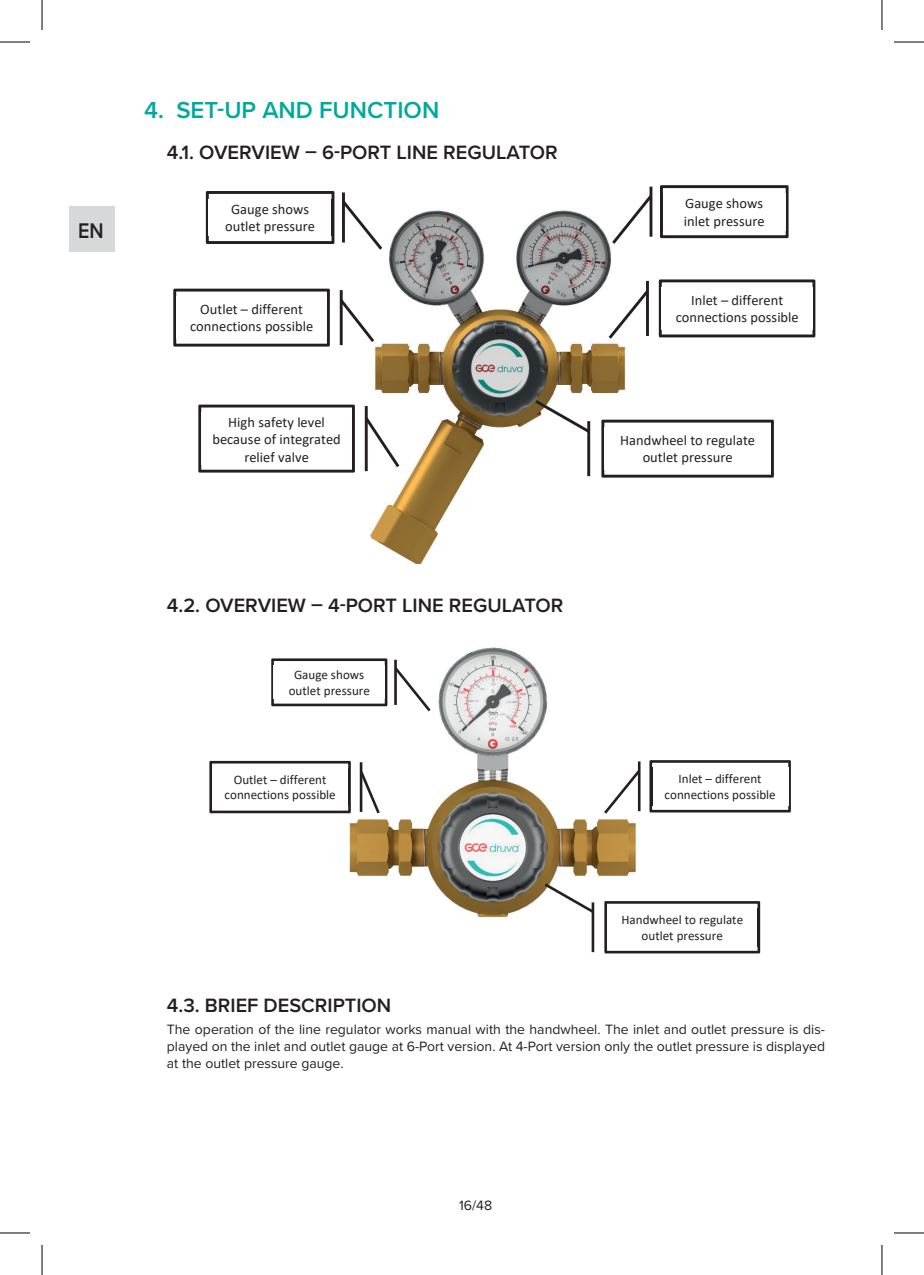
<style>
.page{position:relative;width:924px;height:1275px;background:#fff}
.page>*{position:absolute;margin:0;border:0;box-sizing:border-box;transform-origin:0 0}
.t1{font:600 24px "Proxima Nova";color:#00a99d}
.t2{font:600 22px "Proxima Nova";color:#231f20;scale:.89 1}
.t3{font:600 20px "Proxima Nova";color:#231f20}
.t4{font:14.4px/17.8px "Calibri";color:#231f20;text-align:center}
.t5{font:14px/16.8px "Proxima Nova";color:#231f20;text-align:justify}
.t6{font:13px/15.8px "Calibri";color:#231f20;text-align:center}
</style>
<div class="page">
<div style="left:69px;top:206px;width:46px;height:46px;background:#d7d8da"></div>
<img style="left:344px;top:210px;width:304px;height:354px">
<svg style="left:609px;top:185px;width:179px;height:62px"></svg>
<img style="left:663px;top:193px;width:122px;height:37px">
<img style="left:662px;top:193px;width:1px;height:37px">
<svg style="left:658px;top:279px;width:157px;height:58px"></svg>
<hr style="left:645px;top:281px;width:3px;height:55px;background:#231f20">
<svg style="left:605px;top:287px;width:44px;height:55px"></svg>
<img style="left:661px;top:287px;width:151px;height:42px">
<svg style="left:601px;top:420px;width:172px;height:57px"></svg>
<hr style="left:587px;top:421px;width:3px;height:55px;background:#231f20">
<svg style="left:532px;top:397px;width:60px;height:38px"></svg>
<img style="left:604px;top:428px;width:166px;height:41px">
<svg style="left:206px;top:191px;width:179px;height:62px"></svg>
<img style="left:209px;top:199px;width:122px;height:37px">
<img style="left:331px;top:199px;width:1px;height:37px">
<svg style="left:173px;top:289px;width:157px;height:57px"></svg>
<hr style="left:339px;top:290px;width:3px;height:55px;background:#231f20">
<svg style="left:339px;top:296px;width:38px;height:49px"></svg>
<img style="left:176px;top:297px;width:151px;height:41px">
<svg style="left:198px;top:404px;width:157px;height:68px"></svg>
<hr style="left:364px;top:406px;width:3px;height:65px;background:#231f20">
<svg style="left:362px;top:414px;width:40px;height:56px"></svg>
<img style="left:201px;top:413px;width:151px;height:51px">
<img style="left:336px;top:647px;width:317px;height:277px">
<svg style="left:649px;top:760px;width:141px;height:52px"></svg>
<hr style="left:637px;top:761px;width:3px;height:50px;background:#231f20">
<svg style="left:601px;top:767px;width:41px;height:49px"></svg>
<img style="left:652px;top:767px;width:135px;height:38px">
<img style="left:651px;top:767px;width:1px;height:38px">
<svg style="left:604px;top:901px;width:155px;height:52px"></svg>
<hr style="left:591px;top:902px;width:3px;height:50px;background:#231f20">
<svg style="left:541px;top:881px;width:55px;height:34px"></svg>
<img style="left:606px;top:908px;width:151px;height:38px">
<img style="left:757px;top:908px;width:1px;height:38px">
<svg style="left:271px;top:658px;width:162px;height:56px"></svg>
<img style="left:274px;top:665px;width:110px;height:34px">
<svg style="left:209px;top:761px;width:141px;height:52px"></svg>
<hr style="left:359px;top:762px;width:3px;height:50px;background:#231f20">
<svg style="left:357px;top:768px;width:25px;height:48px"></svg>
<img style="left:212px;top:768px;width:136px;height:38px">
<img style="left:348px;top:768px;width:1px;height:38px">
<hr style="left:0;top:42px;width:30px;height:1px;background:#000">
<hr style="left:893px;top:42px;width:30px;height:1px;background:#000">
<hr style="left:0;top:1232px;width:30px;height:1px;background:#000">
<hr style="left:893px;top:1232px;width:30px;height:1px;background:#000">
<hr style="left:42px;top:0;width:1px;height:30px;background:#000">
<hr style="left:42px;top:1245px;width:1px;height:30px;background:#000">
<hr style="left:881px;top:0;width:1px;height:30px;background:#000">
<hr style="left:881px;top:1245px;width:1px;height:30px;background:#000">
<h2 class="t2" style="left:78px;top:214px;width:30px">EN</h2>
<h1 class="t1" style="left:144px;top:92px;width:296px">4. SET-UP AND FUNCTION</h1>
<h3 class="t3" style="left:167px;top:137px;width:392px">4.1. OVERVIEW – 6-PORT LINE REGULATOR</h3>
<p class="t4" style="left:225px;top:200px;width:91px">Gauge shows outlet pressure</p>
<p class="t4" style="left:190px;top:300px;width:124px">Outlet – different connections possible</p>
<p class="t4" style="left:212px;top:412px;width:130px">High safety level because of integrated relief valve</p>
<p class="t4" style="left:683px;top:194px;width:82px;text-align:left">Gauge shows inlet pressure</p>
<p class="t4" style="left:675px;top:290px;width:124px">Inlet – different connections possible</p>
<p class="t4" style="left:620px;top:431px;width:136px">Handwheel to regulate outlet pressure</p>
<h3 class="t3" style="left:167px;top:590px;width:397px">4.2. OVERVIEW – 4-PORT LINE REGULATOR</h3>
<p class="t6" style="left:288px;top:666px;width:83px">Gauge shows outlet pressure</p>
<p class="t6" style="left:224px;top:771px;width:113px">Outlet – different connections possible</p>
<p class="t6" style="left:664px;top:770px;width:113px">Inlet – different connections possible</p>
<p class="t6" style="left:621px;top:911px;width:123px">Handwheel to regulate outlet pressure</p>
<h3 class="t3" style="left:167px;top:990px;width:226px">4.3. BRIEF DESCRIPTION</h3>
<p class="t5" style="left:167px;top:1020px;width:659px">The operation of the line regulator works manual with the handwheel. The inlet and outlet pressure is dis&shy;played on the inlet and outlet gauge at 6-Port version. At 4-Port version only the outlet pressure is displayed at the outlet pressure gauge.</p>
<p class="t5" style="left:459px;top:1196px;width:35px">16/48</p>
</div>
